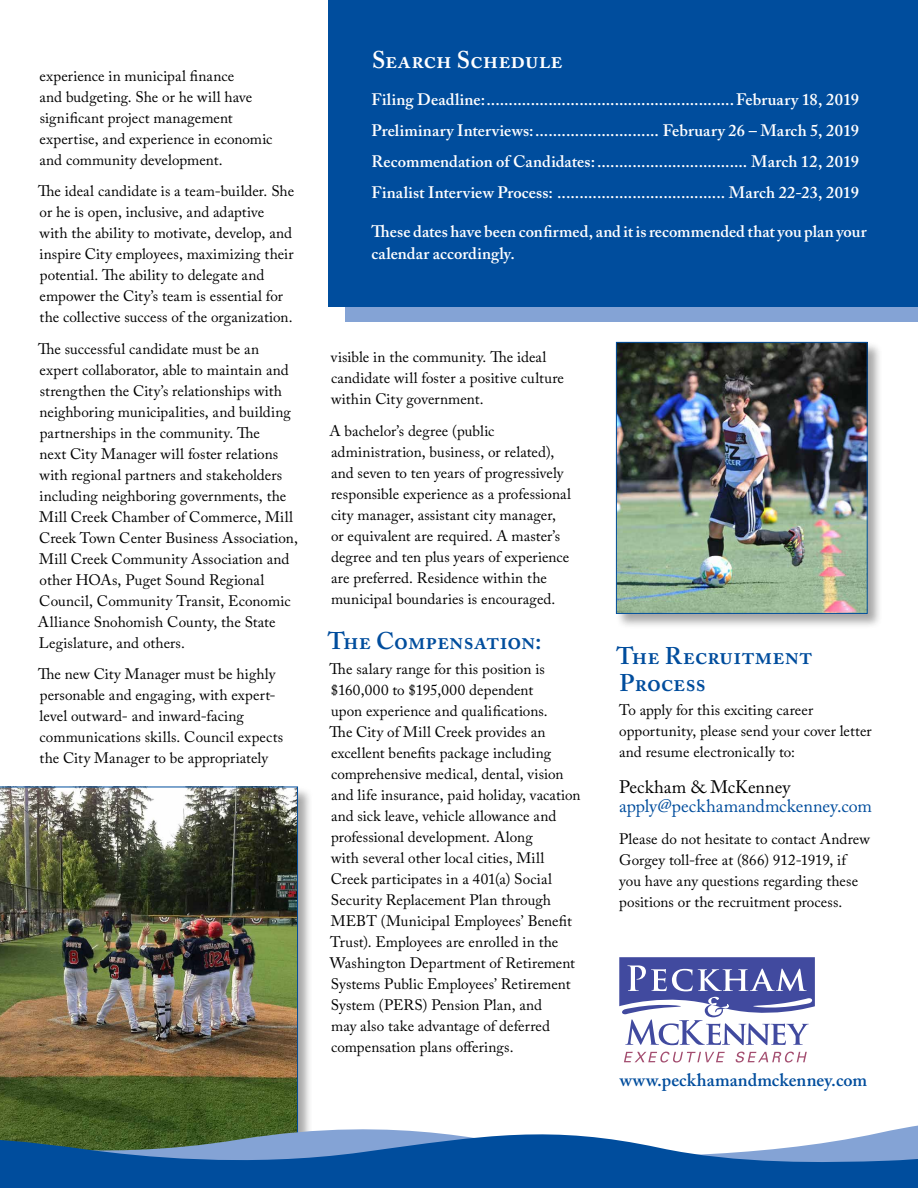
<style>
.page{position:relative;width:918px;height:1188px;background:#fff}
.page>*{position:absolute;margin:0;border:0;box-sizing:border-box;transform-origin:0 0}
.t1{font:600 24px/27px "Adobe Caslon Pro";letter-spacing:.005em;color:#004d9d}
.t2{font:600 24px "Adobe Caslon Pro";letter-spacing:.005em;color:#fff}
.t3{font:18px "Adobe Caslon Pro";color:#004d9d}
.t4{font:600 18px "Adobe Caslon Pro";letter-spacing:.03em;color:#004d9d}
.t5{font:18px "Adobe Caslon Pro";color:#000}
.t6{font:600 16.5px/31.2px "Adobe Caslon Pro";letter-spacing:.005em;color:#fff;text-align:justify}
.t7{font:15.15px/21px "Adobe Caslon Pro";letter-spacing:.005em;color:#000}
</style>
<div class="page">
<div style="left:0;top:786px;width:314px;height:400px;background:#000;opacity:.35"></div>
<img style="left:0;top:787px;width:298px;height:321px">
<svg style="left:619px;top:957px;width:196px;height:88px"></svg>
<svg style="left:624px;top:1052px;width:101px;height:11px"></svg>
<svg style="left:735px;top:1052px;width:72px;height:11px"></svg>
<div style="left:346px;top:110px;width:572px;height:212px;background:#84a3d5"></div>
<div style="left:328px;top:0;width:590px;height:307px;background:#004d9d"></div>
<svg style="left:0;top:1108px;width:314px;height:17px;background:#49602a"></svg>
<svg style="left:0;top:1125px;width:918px;height:63px;background:#4277a8"></svg>
<div style="left:615px;top:341px;width:268px;height:289px;background:#000;opacity:.35"></div>
<img style="left:618px;top:344px;width:248px;height:268px">
<div style="left:616px;top:342px;width:252px;height:272px;border:1px solid #004d9d"></div>
<p class="t7" style="left:40px;top:65px;width:234px">experience in municipal finance<br>and budgeting. She or he will have significant project management expertise, and experience in economic and community development.</p>
<p class="t7" style="left:38px;top:180px;width:258px">The ideal candidate is a team-builder. She or he is open, inclusive, and adaptive with the ability to motivate, develop, and inspire City employees, maximizing their potential. The ability to delegate and empower the City’s team is essential for the collective success of the organization.</p>
<p class="t7" style="left:38px;top:338px;width:261px">The successful candidate must be an expert collaborator, able to maintain and strengthen the City’s relationships with neighboring municipalities, and building partnerships in the community. The<br>next City Manager will foster relations with regional partners and stakeholders including neighboring governments, the Mill Creek Chamber of Commerce, Mill Creek Town Center Business Association, Mill Creek Community Association and other HOAs, Puget Sound Regional Council, Community Transit, Economic Alliance Snohomish County, the State Legislature, and others.</p>
<p class="t7" style="left:38px;top:663px;width:247px">The new City Manager must be highly personable and engaging, with expert&shy;level outward- and inward-facing communications skills. Council expects the City Manager to be appropriately</p>
<h1 class="t2" style="left:372px;top:45px;width:192px">Search Schedule</h1>
<p class="t6" style="left:372px;top:83px;width:489px">Filing Deadline:........................................................February 18, 2019<br>Preliminary Interviews:............................ February 26 – March 5, 2019<br>Recommendation of Candidates:.................................. March 12, 2019<br>Finalist Interview Process: ...................................... March 22-23, 2019</p>
<p class="t6" style="left:372px;top:220px;width:497px;line-height:22.5px">These dates have been confirmed, and it is recommended that you plan your calendar accordingly.</p>
<p class="t7" style="left:331px;top:346px;width:235px">visible in the community. The ideal candidate will foster a positive culture within City government.</p>
<p class="t7" style="left:329px;top:420px;width:243px">A bachelor’s degree (public administration, business, or related), and seven to ten years of progressively responsible experience as a professional city manager, assistant city manager,<br>or equivalent are required. A master’s degree and ten plus years of experience are preferred. Residence within the municipal boundaries is encouraged.</p>
<h1 class="t1" style="left:328px;top:628px;width:215px">The Compensation:</h1>
<p class="t7" style="left:330px;top:658px;width:253px">The salary range for this position is $160,000 to $195,000 dependent<br>upon experience and qualifications.<br>The City of Mill Creek provides an excellent benefits package including comprehensive medical, dental, vision and life insurance, paid holiday, vacation and sick leave, vehicle allowance and professional development. Along<br>with several other local cities, Mill Creek participates in a 401(a) Social Security Replacement Plan through MEBT (Municipal Employees’ Benefit Trust). Employees are enrolled in the Washington Department of Retirement Systems Public Employees’ Retirement System (PERS) Pension Plan, and<br>may also take advantage of deferred compensation plans offerings.</p>
<h1 class="t1" style="left:616px;top:642px;width:198px">The Recruitment<br>Process</h1>
<p class="t7" style="left:619px;top:699px;width:254px">To apply for this exciting career opportunity, please send your cover letter and resume electronically to:</p>
<p class="t5" style="left:619px;top:776px;width:173px">Peckham &amp; McKenney</p>
<p class="t3" style="left:619px;top:796px;width:254px">apply@peckhamandmckenney.com</p>
<p class="t7" style="left:619px;top:828px;width:252px">Please do not hesitate to contact Andrew Gorgey toll-free at (866) 912-1919, if you have any questions regarding these positions or the recruitment process.</p>
<p class="t4" style="left:620px;top:1070px;width:249px">www.peckhamandmckenney.com</p>
</div>
